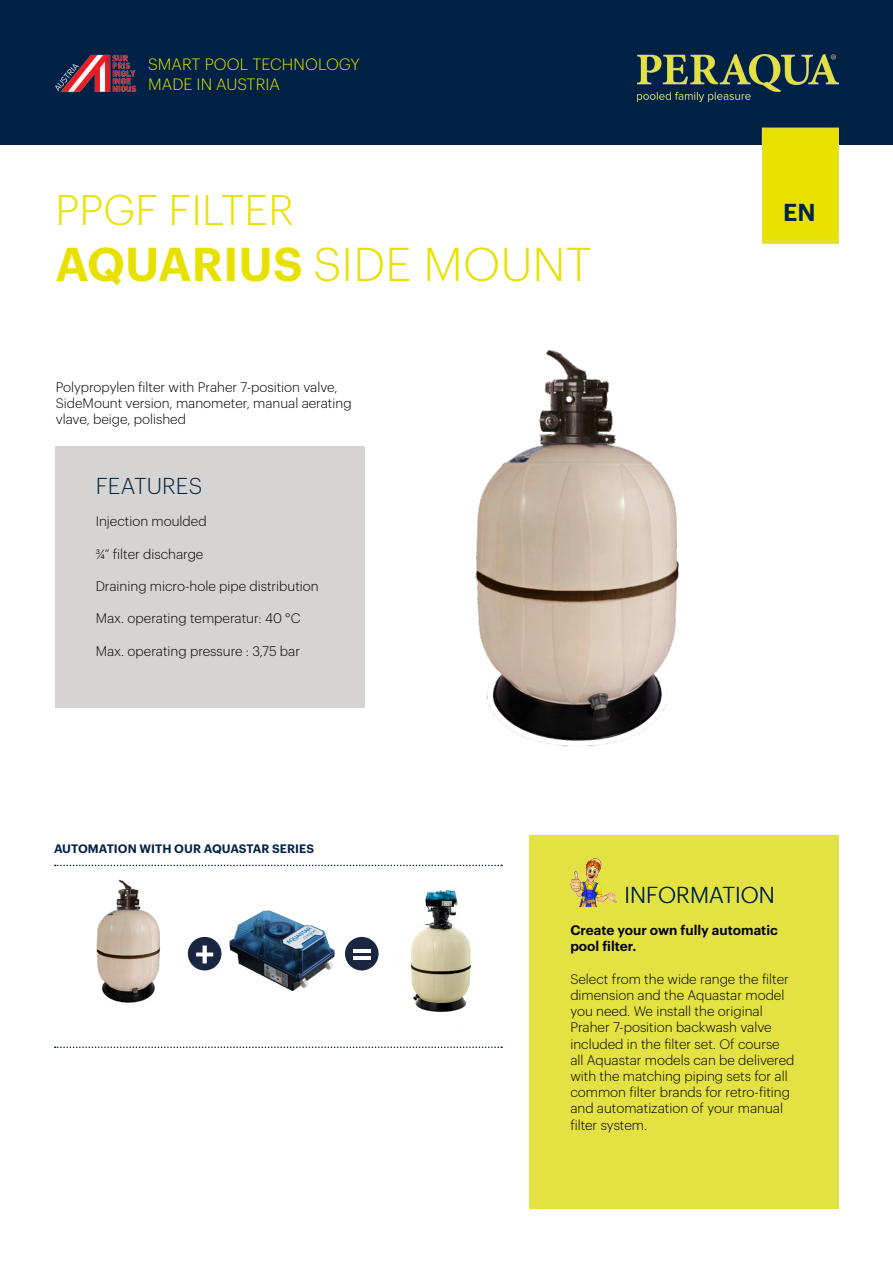
<style>
.page{position:relative;width:893px;height:1263px;background:#fff}
.page>*{position:absolute;margin:0;border:0;box-sizing:border-box;transform-origin:0 0}
.Titel{font:300 46.5px "Graphik LC";letter-spacing:.005em;color:#e8e100}
.Titel-2{font:300 42px "Graphik LC";letter-spacing:.005em;color:#e8e100}
.DE_EN{font:600 24px "Graphik LC";color:#002542}
.Wichtig_Titel{font:300 22.5px "Graphik LC";letter-spacing:.005em;color:#002542}
.t1{font:300 16.05px/19.4px "Graphik LC";letter-spacing:.005em;color:#e8e100}
.Fließtext{font:300 13.5px/16.2px "Graphik LC";color:#000}
.Fließtext-2{font:600 13.5px "Graphik LC";color:#000}
.Tabelle_Kopf{font:600 12px "Graphik LC";letter-spacing:.005em;color:#002146}
.s1{font-weight:600}
</style>
<div class="page">
<div style="left:0;top:0;width:893px;height:145px;background:#002146"></div>
<img style="left:638px;top:54px;width:201px;height:47px">
<img style="left:55px;top:54px;width:82px;height:39px">
<div style="left:530px;top:836px;width:309px;height:373px;background:#e4e143"></div>
<img style="left:570px;top:858px;width:46px;height:49px">
<div style="left:762px;top:131px;width:77px;height:113px;background:#e8e100;border:1px solid #e4e143"></div>
<svg style="left:55px;top:865px;width:447px;height:1px"></svg>
<div style="left:55px;top:446px;width:309px;height:262px;background:#d6d4d3"></div>
<img style="left:475px;top:350px;width:204px;height:397px">
<img style="left:368px;top:889px;width:103px;height:123px">
<img style="left:96px;top:879px;width:110px;height:126px">
<img style="left:221px;top:910px;width:126px;height:82px">
<svg style="left:188px;top:937px;width:33px;height:33px"></svg>
<div style="left:345px;top:937px;width:34px;height:33px;background:#192541;border-radius:50%"></div>
<hr style="left:353px;top:956px;width:17px;height:4px;background:#fff">
<hr style="left:353px;top:949px;width:17px;height:3px;background:#fff">
<svg style="left:55px;top:1046px;width:447px;height:2px"></svg>
<div style="left:762px;top:128px;width:77px;height:113px;background:#e8e100;border:1px solid #e4e143"></div>
<p class="t1" style="left:148px;top:54px;width:213px">SMART POOL TECHNOLOGY<br>MADE IN AUSTRIA</p>
<p class="Titel-2" style="left:55px;top:179px;width:240px">PPGF FILTER</p>
<p class="Titel" style="left:55px;top:230px;width:538px"><span class="s1">AQUARIUS</span> SIDE MOUNT</p>
<p class="Fließtext" style="left:56px;top:378px;width:297px">Polypropylen filter with Praher 7-position valve,<br>SideMount version, manometer, manual aerating vlave, beige, polished</p>
<p class="Wichtig_Titel" style="left:96px;top:469px;width:108px">FEATURES</p>
<p class="Fließtext" style="left:96px;top:512px;width:112px">Injection moulded</p>
<p class="Fließtext" style="left:96px;top:544px;width:109px">3/4“ filter discharge</p>
<p class="Fließtext" style="left:96px;top:577px;width:225px">Draining micro-hole pipe distribution</p>
<p class="Fließtext" style="left:96px;top:609px;width:206px">Max. operating temperatur: 40 °C</p>
<p class="Fließtext" style="left:96px;top:642px;width:206px">Max. operating pressure : 3,75 bar</p>
<h3 class="Wichtig_Titel" style="left:94px;top:469px;width:194px">B SONDERHEITEN</h3>
<p class="DE_EN" style="left:783px;top:194px;width:34px">EN</p>
<h3 class="DE_EN" style="left:783px;top:197px;width:33px">DE</h3>
<p class="Tabelle_Kopf" style="left:54px;top:839px;width:262px">AUTOMATION WITH OUR AQUASTAR SERIES</p>
<h3 class="Wichtig_Titel" style="left:624px;top:878px;width:152px">INFORMATION</h3>
<p class="Fließtext-2" style="left:570px;top:920px;width:209px">Create your own fully automatic</p>
<p class="Fließtext-2" style="left:570px;top:936px;width:68px">pool filter.</p>
<p class="Fließtext" style="left:570px;top:970px;width:220px">Select from the wide range the filter</p>
<p class="Fließtext" style="left:570px;top:986px;width:216px">dimension and the Aquastar model</p>
<p class="Fließtext" style="left:570px;top:1002px;width:194px">you need. We install the original</p>
<p class="Fließtext" style="left:570px;top:1018px;width:203px">Praher 7-position backwash valve</p>
<p class="Fließtext" style="left:570px;top:1034px;width:211px">included in the filter set. Of course</p>
<p class="Fließtext" style="left:570px;top:1051px;width:226px">all Aquastar models can be delivered</p>
<p class="Fließtext" style="left:570px;top:1067px;width:219px">with the matching piping sets for all</p>
<p class="Fließtext" style="left:570px;top:1083px;width:221px">common filter brands for retro-fiting</p>
<p class="Fließtext" style="left:570px;top:1099px;width:214px">and automatization of your manual</p>
<p class="Fließtext" style="left:570px;top:1115px;width:78px">filter system.</p>
</div>
